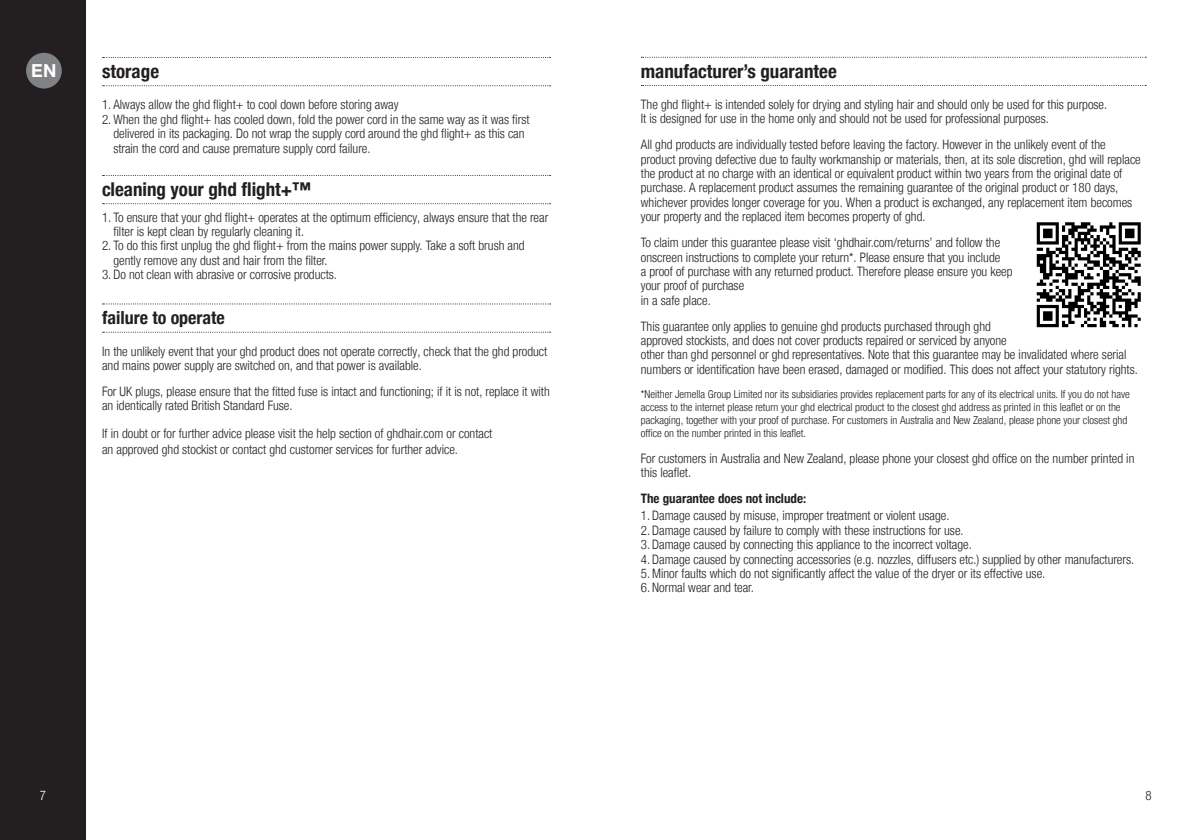
<style>
.page{position:relative;width:1191px;height:840px;background:#fff}
.page>*{position:absolute;margin:0;border:0;box-sizing:border-box;transform-origin:0 0}
.Headings_helvetica_n{font:700 condensed 19px "Helvetica Neue LTW1 G";color:#231f20}
.Headings_helvetica_n-2{font:700 condensed 18px "Helvetica Neue LTW1 G";color:#231f20}
.Body_Numbered_Text{font:18px "Helvetica New Boldghd";color:#fff}
.body_copy_helvetica{font:300 condensed 13px/14.4px "Helvetica Neue LTW1 G";color:#231f20}
.bold_body_copy_helve{font:700 condensed 13px "Helvetica Neue LTW1 G";color:#231f20}
.t1{font:300 condensed 13px "Helvetica Neue LTW1 G";color:#fff}
.body_copy_helvetica-2{font:300 condensed 11px/13px "Helvetica Neue LTW1 G";color:#231f20}
</style>
<div class="page">
<div style="left:0;top:0;width:85px;height:839px;background:#231f20"></div>
<div style="left:26px;top:53px;width:36px;height:35px;background:#808285;border-radius:50%"></div>
<svg style="left:103px;top:57px;width:447px;height:1px"></svg>
<svg style="left:103px;top:85px;width:447px;height:1px"></svg>
<svg style="left:103px;top:175px;width:447px;height:1px"></svg>
<svg style="left:103px;top:203px;width:447px;height:1px"></svg>
<svg style="left:103px;top:303px;width:447px;height:1px"></svg>
<svg style="left:103px;top:331px;width:447px;height:1px"></svg>
<svg style="left:641px;top:57px;width:505px;height:1px"></svg>
<svg style="left:641px;top:85px;width:505px;height:1px"></svg>
<img style="left:1036px;top:222px;width:105px;height:106px">
<p class="Body_Numbered_Text" style="left:31px;top:58px;width:27px">EN</p>
<p class="Headings_helvetica_n" style="left:102px;top:60px;width:59px">storage</p>
<p class="body_copy_helvetica" style="left:102px;top:98px;width:298px">1. Always allow the ghd flight+ to cool down before storing away</p>
<p class="body_copy_helvetica" style="left:113px;top:112px;width:418px;text-indent:-11px">2. When the ghd flight+ has cooled down, fold the power cord in the same way as it was first delivered in its packaging. Do not wrap the supply cord around the ghd flight+ as this can strain the cord and cause premature supply cord failure.</p>
<p class="Headings_helvetica_n" style="left:102px;top:178px;width:210px">cleaning your ghd flight+™</p>
<p class="body_copy_helvetica" style="left:113px;top:210px;width:436px;text-indent:-11px">1. To ensure that your ghd flight+ operates at the optimum efficiency, always ensure that the rear filter is kept clean by regularly cleaning it.</p>
<p class="body_copy_helvetica" style="left:113px;top:238px;width:413px;text-indent:-11px">2. To do this first unplug the ghd flight+ from the mains power supply. Take a soft brush and gently remove any dust and hair from the filter.</p>
<p class="body_copy_helvetica" style="left:102px;top:267px;width:236px">3. Do not clean with abrasive or corrosive products.</p>
<p class="Headings_helvetica_n-2" style="left:102px;top:307px;width:124px">failure to operate</p>
<p class="body_copy_helvetica" style="left:102px;top:344px;width:447px">In the unlikely event that your ghd product does not operate correctly, check that the ghd product and mains power supply are switched on, and that power is available.</p>
<p class="body_copy_helvetica" style="left:102px;top:384px;width:449px">For UK plugs, please ensure that the fitted fuse is intact and functioning; if it is not, replace it with an identically rated British Standard Fuse.</p>
<p class="body_copy_helvetica" style="left:102px;top:425px;width:392px;line-height:16px">If in doubt or for further advice please visit the help section of ghdhair.com or contact an approved ghd stockist or contact ghd customer services for further advice.</p>
<p class="Headings_helvetica_n" style="left:641px;top:59px;width:197px">manufacturer’s guarantee</p>
<p class="body_copy_helvetica" style="left:641px;top:97px;width:468px">The ghd flight+ is intended solely for drying and styling hair and should only be used for this purpose.<br>It is designed for use in the home only and should not be used for professional purposes.</p>
<p class="body_copy_helvetica" style="left:641px;top:137px;width:501px">All ghd products are individually tested before leaving the factory. However in the unlikely event of the product proving defective due to faulty workmanship or materials, then, at its sole discretion, ghd will replace the product at no charge with an identical or equivalent product within two years from the original date of purchase. A replacement product assumes the remaining guarantee of the original product or 180 days, whichever provides longer coverage for you. When a product is exchanged, any replacement item becomes your property and the replaced item becomes property of ghd.</p>
<p class="body_copy_helvetica" style="left:641px;top:235px;width:373px">To claim under this guarantee please visit ‘ghdhair.com/returns’ and follow the onscreen instructions to complete your return*. Please ensure that you include<br>a proof of purchase with any returned product. Therefore please ensure you keep your proof of purchase<br>in a safe place.</p>
<p class="body_copy_helvetica" style="left:641px;top:318px;width:498px">This guarantee only applies to genuine ghd products purchased through ghd<br>approved stockists, and does not cover products repaired or serviced by anyone<br>other than ghd personnel or ghd representatives. Note that this guarantee may be invalidated where serial numbers or identification have been erased, damaged or modified. This does not affect your statutory rights.</p>
<p class="body_copy_helvetica-2" style="left:641px;top:387px;width:490px">*Neither Jemella Group Limited nor its subsidiaries provides replacement parts for any of its electrical units. If you do not have access to the internet please return your ghd electrical product to the closest ghd address as printed in this leaflet or on the packaging, together with your proof of purchase. For customers in Australia and New Zealand, please phone your closest ghd office on the number printed in this leaflet.</p>
<p class="body_copy_helvetica" style="left:641px;top:451px;width:495px">For customers in Australia and New Zealand, please phone your closest ghd office on the number printed in this leaflet.</p>
<p class="bold_body_copy_helve" style="left:641px;top:490px;width:167px">The guarantee does not include:</p>
<p class="body_copy_helvetica" style="left:641px;top:508px;width:310px">1. Damage caused by misuse, improper treatment or violent usage.</p>
<p class="body_copy_helvetica" style="left:641px;top:523px;width:324px">2. Damage caused by failure to comply with these instructions for use.</p>
<p class="body_copy_helvetica" style="left:641px;top:537px;width:332px">3. Damage caused by connecting this appliance to the incorrect voltage.</p>
<p class="body_copy_helvetica" style="left:641px;top:551px;width:495px">4. Damage caused by connecting accessories (e.g. nozzles, diffusers etc.) supplied by other manufacturers.</p>
<p class="body_copy_helvetica" style="left:641px;top:566px;width:406px">5.Minor faults which do not significantly affect the value of the dryer or its effective use.</p>
<p class="body_copy_helvetica" style="left:641px;top:580px;width:115px">6. Normal wear and tear.</p>
<p class="t1" style="left:40px;top:787px;width:8px">7</p>
<p class="body_copy_helvetica" style="left:1145px;top:788px;width:8px">8</p>
</div>
